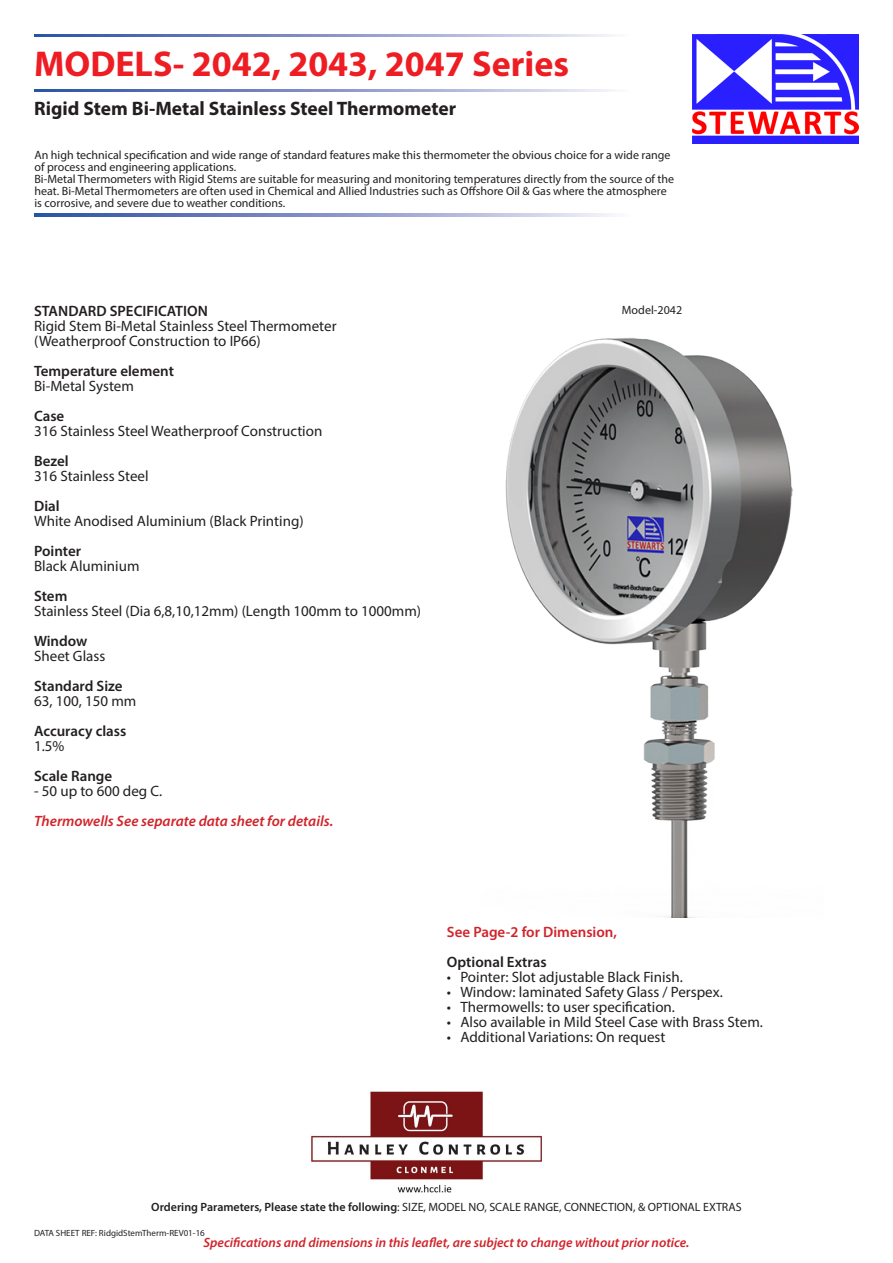
<style>
.page{position:relative;width:893px;height:1263px;background:#fff}
.page>*{position:absolute;margin:0;border:0;box-sizing:border-box;transform-origin:0 0}
.t1{font:700 36px "Myriad Pro";color:#ee1d23}
.t2{font:700 19.5px "Myriad Pro";color:#231f20}
.t3{font:15px "Myriad Pro";color:#231f20}
.t4{font:600 15px "Myriad Pro";color:#231f20}
.t5{font:italic 600 15px "Myriad Pro";color:#d1232a}
.t6{font:600 15px "Myriad Pro";color:#d1232a}
.t7{font:italic 600 13.5px "Myriad Pro";color:#d1232a}
.t8{font:12px/12px "Myriad Pro";color:#231f20}
.t9{font:9px "Myriad Pro";color:#231f20}
.s1{font-weight:600}
</style>
<div class="page">
<svg style="left:34px;top:34px;width:577px;height:2px"></svg>
<svg style="left:34px;top:90px;width:577px;height:2px"></svg>
<img style="left:693px;top:34px;width:166px;height:109px">
<svg style="left:34px;top:214px;width:577px;height:2px"></svg>
<img style="left:505px;top:337px;width:288px;height:580px">
<img style="left:311px;top:1091px;width:231px;height:102px">
<h1 class="t1" style="left:34px;top:41px;width:536px">MODELS- 2042, 2043, 2047 Series</h1>
<p class="t2" style="left:34px;top:96px;width:424px">Rigid Stem Bi-Metal Stainless Steel Thermometer</p>
<p class="t8" style="left:34px;top:149px;width:638px">An high technical specification and wide range of standard features make this thermometer the obvious choice for a wide range of process and engineering applications.</p>
<p class="t8" style="left:34px;top:173px;width:641px">Bi-Metal Thermometers with Rigid Stems are suitable for measuring and monitoring temperatures directly from the source of the heat. Bi-Metal Thermometers are often used in Chemical and Allied Industries such as Offshore Oil &amp; Gas where the atmosphere is corrosive, and severe due to weather conditions.</p>
<p class="t4" style="left:34px;top:301px;width:175px">STANDARD SPECIFICATION</p>
<p class="t3" style="left:34px;top:317px;width:304px">Rigid Stem Bi-Metal Stainless Steel Thermometer</p>
<p class="t3" style="left:34px;top:332px;width:228px">(Weatherproof Construction to IP66)</p>
<p class="t4" style="left:34px;top:361px;width:141px">Temperature element</p>
<p class="t3" style="left:34px;top:377px;width:101px">Bi-Metal System</p>
<p class="t4" style="left:34px;top:406px;width:32px">Case</p>
<p class="t3" style="left:34px;top:422px;width:290px">316 Stainless Steel Weatherproof Construction</p>
<p class="t4" style="left:34px;top:451px;width:36px">Bezel</p>
<p class="t3" style="left:34px;top:467px;width:116px">316 Stainless Steel</p>
<p class="t4" style="left:34px;top:496px;width:27px">Dial</p>
<p class="t3" style="left:34px;top:512px;width:271px">White Anodised Aluminium (Black Printing)</p>
<p class="t4" style="left:34px;top:541px;width:49px">Pointer</p>
<p class="t3" style="left:34px;top:557px;width:107px">Black Aluminium</p>
<p class="t4" style="left:34px;top:586px;width:35px">Stem</p>
<p class="t3" style="left:34px;top:602px;width:389px">Stainless Steel (Dia 6,8,10,12mm) (Length 100mm to 1000mm)</p>
<p class="t4" style="left:34px;top:631px;width:55px">Window</p>
<p class="t3" style="left:34px;top:647px;width:73px">Sheet Glass</p>
<p class="t4" style="left:34px;top:676px;width:90px">Standard Size</p>
<p class="t3" style="left:34px;top:692px;width:104px">63, 100, 150 mm</p>
<p class="t4" style="left:34px;top:721px;width:94px">Accuracy class</p>
<p class="t3" style="left:34px;top:737px;width:32px">1.5%</p>
<p class="t4" style="left:34px;top:766px;width:80px">Scale Range</p>
<p class="t3" style="left:34px;top:782px;width:130px">- 50 up to 600 deg C.</p>
<p class="t5" style="left:34px;top:811px;width:301px">Thermowells See separate data sheet for details.</p>
<p class="t8" style="left:622px;top:303px;width:62px">Model-2042</p>
<p class="t6" style="left:447px;top:922px;width:172px">See Page-2 for Dimension,</p>
<p class="t4" style="left:447px;top:952px;width:101px">Optional Extras</p>
<p class="t3" style="left:447px;top:968px;width:238px">• Pointer: Slot adjustable Black Finish.</p>
<p class="t3" style="left:447px;top:983px;width:277px">• Window: laminated Safety Glass / Perspex.</p>
<p class="t3" style="left:447px;top:998px;width:230px">• Thermowells: to user specification.</p>
<p class="t3" style="left:447px;top:1013px;width:318px">• Also available in Mild Steel Case with Brass Stem.</p>
<p class="t3" style="left:447px;top:1028px;width:220px">• Additional Variations: On request</p>
<p class="t8" style="left:151px;top:1200px;width:592px"><span class="s1">Ordering Parameters, Please state the following</span>: SIZE, MODEL NO, SCALE RANGE, CONNECTION, &amp; OPTIONAL EXTRAS</p>
<p class="t9" style="left:34px;top:1227px;width:172px">DATA SHEET REF: RidgidStemTherm-REV01-16</p>
<p class="t7" style="left:204px;top:1233px;width:487px">Specifications and dimensions in this leaflet, are subject to change without prior notice.</p>
</div>
